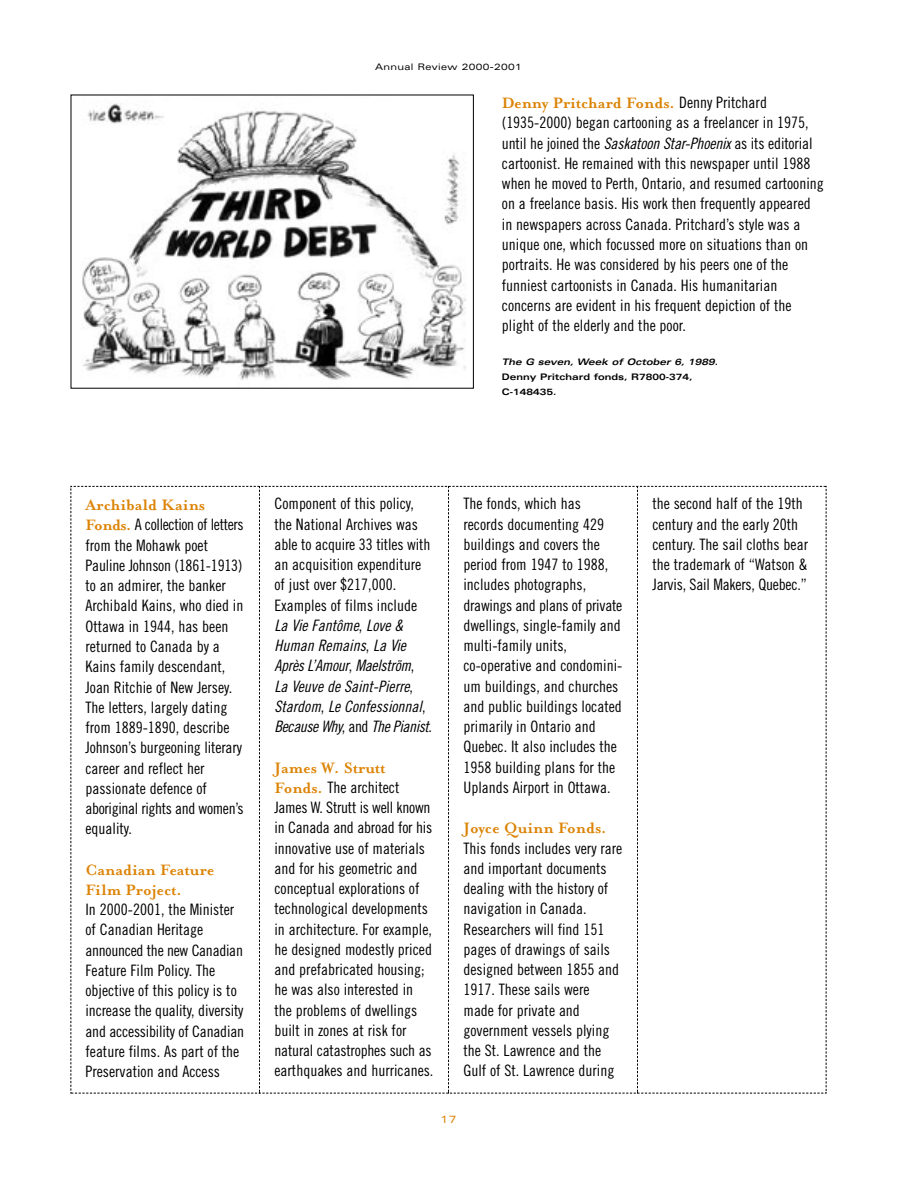
<style>
.page{position:relative;width:918px;height:1188px;background:#fff}
.page>*{position:absolute;margin:0;border:0;box-sizing:border-box;transform-origin:0 0}
.t1{font:700 17.25px/20.2px "Mrs Eaves";color:#dc8407}
.t2{font:15.75px/20.2px "Trade Gothic Cond Eighteen";color:#000}
.t3{font:15.75px/20.2px "Trade Gothic Cond Eighteen Obl";color:#000}
.t4{font:expanded 10.5px "Univers";color:#dc8407}
.t5{font:700 expanded 9px/15px "Univers";color:#000}
.t6{font:expanded 9px "Univers";letter-spacing:.035em;color:#000}
.s1{font-family:"Trade Gothic Cond Eighteen";font-weight:400;font-size:15.75px;color:#000}
.s2{font-family:"Trade Gothic Cond Eighteen Obl"}
.s3{font-style:italic}
.s4{font-family:"Mrs Eaves";font-weight:700;font-size:17.25px;color:#dc8407}
.s5{font-family:"Trade Gothic Cond Eighteen"}
</style>
<div class="page">
<svg style="left:70px;top:486px;width:757px;height:608px"></svg>
<img style="left:82px;top:103px;width:384px;height:277px">
<p class="t6" style="left:375px;top:63px;width:148px">Annual Review 2000-2001</p>
<p class="t1" style="left:502px;top:92px;width:267px">Denny Pritchard Fonds. <span class="s1">Denny Pritchard</span></p>
<p class="t2" style="left:502px;top:114px;width:323px">(1935-2000) began cartooning as a freelancer in 1975, until he joined the <span class="s2">Saskatoon Star-Phoenix</span> as its editorial cartoonist. He remained with this newspaper until 1988 when he moved to Perth, Ontario, and resumed cartooning on a freelance basis. His work then frequently appeared in newspapers across Canada. Pritchard’s style was a unique one, which focussed more on situations than on portraits. He was considered by his peers one of the funniest cartoonists in Canada. His humanitarian concerns are evident in his frequent depiction of the plight of the elderly and the poor.</p>
<p class="t5" style="left:502px;top:356px;width:218px"><span class="s3">The G seven, Week of October 6, 1989</span>.<br>Denny Pritchard fonds, R7800-374,<br>C-148435.</p>
<p class="t1" style="left:86px;top:494px;width:121px">Archibald Kains</p>
<p class="t2" style="left:85px;top:516px;width:160px"><span class="s4">Fonds.</span> A collection of letters from the Mohawk poet<br>Pauline Johnson (1861-1913) to an admirer, the banker<br>Archibald Kains, who died in<br>Ottawa in 1944, has been returned to Canada by a<br>Kains family descendant,<br>Joan Ritchie of New Jersey.<br>The letters, largely dating from 1889-1890, describe<br>Johnson’s burgeoning literary career and reflect her passionate defence of aboriginal rights and women’s equality.</p>
<p class="t1" style="left:86px;top:859px;width:130px">Canadian Feature<br>Film Project.</p>
<p class="t2" style="left:86px;top:901px;width:160px">In 2000-2001, the Minister of Canadian Heritage announced the new Canadian<br>Feature Film Policy. The objective of this policy is to increase the quality, diversity and accessibility of Canadian feature films. As part of the<br>Preservation and Access</p>
<p class="t2" style="left:274px;top:495px;width:157px">Component of this policy, the National Archives was able to acquire 33 titles with an acquisition expenditure of just over $217,000.<br>Examples of films include</p>
<p class="t3" style="left:274px;top:616px;width:159px">La Vie Fantôme<span class="s5">,</span> Love &amp;<br>Human Remains<span class="s5">,</span> La Vie<br>Après L’Amour<span class="s5">,</span> Maelström<span class="s5">,<br></span>La Veuve de Saint-Pierre<span class="s5">,<br></span>Stardom<span class="s5">,</span> Le Confessionnal<span class="s5">,<br></span>Because Why<span class="s5">, and</span> The Pianist<span class="s5">.</span></p>
<p class="t1" style="left:274px;top:757px;width:112px">James W. Strutt</p>
<p class="t2" style="left:274px;top:778px;width:160px"><span class="s4">Fonds.</span> The architect<br>James W. Strutt is well known in Canada and abroad for his innovative use of materials and for his geometric and conceptual explorations of technological developments in architecture. For example, he designed modestly priced and prefabricated housing; he was also interested in the problems of dwellings built in zones at risk for natural catastrophes such as earthquakes and hurricanes.</p>
<p class="t2" style="left:463px;top:495px;width:160px">The fonds, which has records documenting 429 buildings and covers the period from 1947 to 1988, includes photographs, drawings and plans of private dwellings, single-family and multi-family units, co-operative and condomini&shy;um buildings, and churches and public buildings located primarily in Ontario and<br>Quebec. It also includes the<br>1958 building plans for the<br>Uplands Airport in Ottawa.</p>
<p class="t1" style="left:464px;top:817px;width:145px">Joyce Quinn Fonds.</p>
<p class="t2" style="left:464px;top:839px;width:160px">This fonds includes very rare and important documents dealing with the history of navigation in Canada.<br>Researchers will find 151 pages of drawings of sails designed between 1855 and<br>1917. These sails were made for private and government vessels plying the St. Lawrence and the<br>Gulf of St. Lawrence during</p>
<p class="t4" style="left:441px;top:1116px;width:17px">17</p>
<p class="t2" style="left:652px;top:495px;width:157px">the second half of the 19th century and the early 20th century. The sail cloths bear the trademark of “Watson &amp;<br>Jarvis, Sail Makers, Quebec.”</p>
</div>
